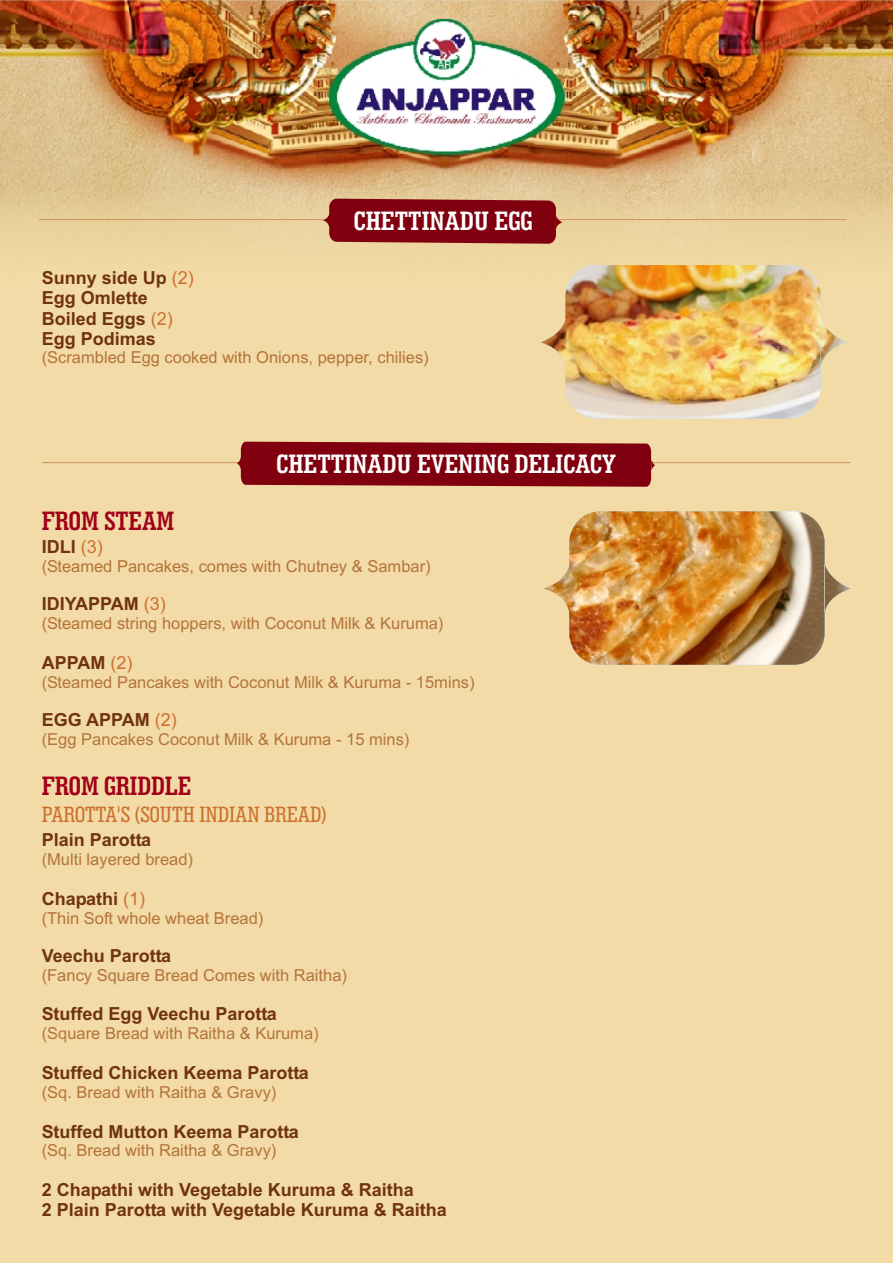
<style>
.page{position:relative;width:894px;height:1263px;background:#fff}
.page>*{position:absolute;margin:0;border:0;box-sizing:border-box;transform-origin:0 0}
.t1{font:700 27px "Geo Slab 703 Md Cn BT";color:#fff}
.t2{font:700 27px "Geo Slab 703 Md Cn BT";color:#a1001a}
.t3{font:22.5px "Geo Slab 703 Md Cn BT";color:#cc7030}
.t4{font:700 18px/20.1px "Arial";color:#70330d}
.t5{font:16.5px "Arial";color:#b5733b}
.s1{font-weight:400;color:#cc7030}
</style>
<div class="page">
<div style="left:0;top:0;width:893px;height:1263px;background:#f2dba6"></div>
<img style="left:0;top:0;width:893px;height:246px">
<img style="left:328px;top:19px;width:237px;height:136px">
<hr style="left:42px;top:462px;width:808px;height:1px;background:#cf9459">
<svg style="left:237px;top:442px;width:418px;height:45px;background:#860c17"></svg>
<img style="left:544px;top:511px;width:307px;height:154px">
<hr style="left:39px;top:219px;width:808px;height:1px;background:#cf9459">
<svg style="left:323px;top:199px;width:239px;height:45px;background:#89131b"></svg>
<img style="left:540px;top:265px;width:307px;height:153px">
<p class="t4" style="left:42px;top:270px;width:154px">Sunny side Up <span class="s1">(2)<br></span>Egg Omlette<br>Boiled Eggs <span class="s1">(2)<br></span>Egg Podimas</p>
<h1 class="t1" style="left:354px;top:209px;width:180px">CHETTINADU EGG</h1>
<p class="t5" style="left:42px;top:351px;width:389px">(Scrambled Egg cooked with Onions, pepper, chilies)</p>
<h1 class="t2" style="left:42px;top:510px;width:134px">FROM STEAM</h1>
<p class="t4" style="left:42px;top:538px;width:62px">IDLI <span class="s1">(3)</span></p>
<h1 class="t1" style="left:276px;top:452px;width:341px">CHETTINADU EVENING DELICACY</h1>
<p class="t5" style="left:42px;top:560px;width:390px">(Steamed Pancakes, comes with Chutney &amp; Sambar)</p>
<p class="t4" style="left:42px;top:595px;width:126px">IDIYAPPAM <span class="s1">(3)</span></p>
<p class="t5" style="left:42px;top:617px;width:403px">(Steamed string hoppers, with Coconut Milk &amp; Kuruma)</p>
<p class="t4" style="left:42px;top:654px;width:92px">APPAM <span class="s1">(2)</span></p>
<p class="t5" style="left:42px;top:676px;width:434px">(Steamed Pancakes with Coconut Milk &amp; Kuruma - 15mins)</p>
<p class="t4" style="left:42px;top:711px;width:137px">EGG APPAM <span class="s1">(2)</span></p>
<p class="t5" style="left:42px;top:733px;width:369px">(Egg Pancakes Coconut Milk &amp; Kuruma - 15 mins)</p>
<h1 class="t2" style="left:42px;top:774px;width:151px">FROM GRIDDLE</h1>
<h2 class="t3" style="left:42px;top:805px;width:287px">PAROTTA'S (SOUTH INDIAN BREAD)</h2>
<p class="t4" style="left:42px;top:831px;width:111px">Plain Parotta</p>
<p class="t5" style="left:42px;top:853px;width:153px">(Multi layered bread)</p>
<p class="t4" style="left:42px;top:890px;width:105px">Chapathi <span class="s1">(1)</span></p>
<p class="t5" style="left:42px;top:912px;width:223px">(Thin Soft whole wheat Bread)</p>
<p class="t4" style="left:42px;top:947px;width:131px">Veechu Parotta</p>
<p class="t5" style="left:42px;top:968px;width:307px">(Fancy Square Bread Comes with Raitha)</p>
<p class="t4" style="left:42px;top:1006px;width:237px">Stuffed Egg Veechu Parotta</p>
<p class="t5" style="left:42px;top:1027px;width:278px">(Square Bread with Raitha &amp; Kuruma)</p>
<p class="t4" style="left:42px;top:1064px;width:269px">Stuffed Chicken Keema Parotta</p>
<p class="t5" style="left:42px;top:1086px;width:236px">(Sq. Bread with Raitha &amp; Gravy)</p>
<p class="t4" style="left:42px;top:1123px;width:259px">Stuffed Mutton Keema Parotta</p>
<p class="t5" style="left:42px;top:1144px;width:236px">(Sq. Bread with Raitha &amp; Gravy)</p>
<p class="t4" style="left:42px;top:1182px;width:407px">2 Chapathi with Vegetable Kuruma &amp; Raitha<br>2 Plain Parotta with Vegetable Kuruma &amp; Raitha</p>
</div>
